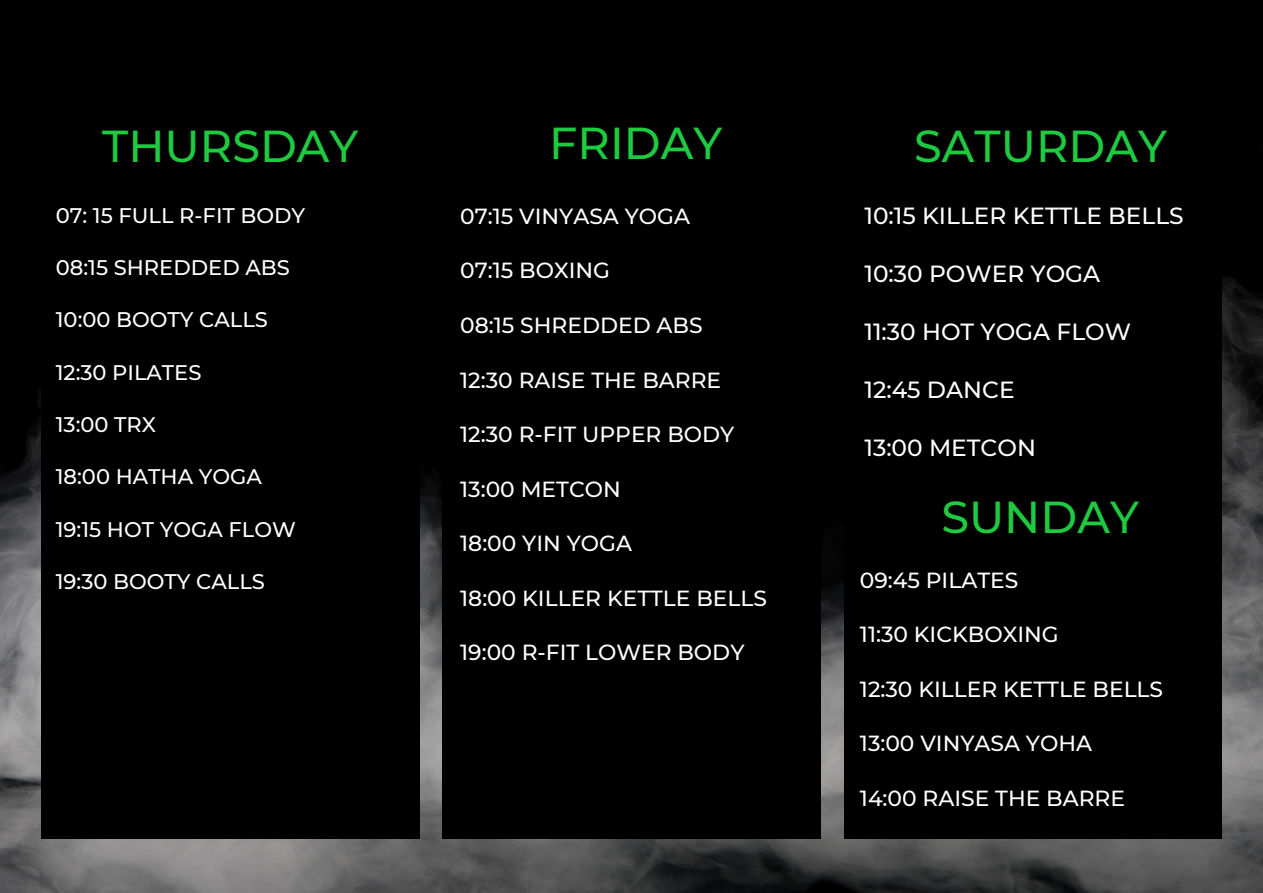
<style>
.page{position:relative;width:1263px;height:893px;background:#fff}
.page>*{position:absolute;margin:0;border:0;box-sizing:border-box;transform-origin:0 0}
.t1{font:500 44.62px "Montserrat";color:#1eca40}
.t2{font:500 23.33px "Montserrat";color:#fff}
.t3{font:500 21.83px "Montserrat";color:#fff}
.t4{font:500 21.08px "Montserrat";color:#fff}
</style>
<div class="page">
<img style="left:0;top:0;width:1263px;height:893px">
<div style="left:443px;top:89px;width:378px;height:750px;background:#000"></div>
<div style="left:42px;top:89px;width:378px;height:750px;background:#000"></div>
<div style="left:844px;top:89px;width:377px;height:750px;background:#000"></div>
<p class="t1" style="left:102px;top:119px;width:258px">THURSDAY</p>
<p class="t1" style="left:549px;top:115px;width:174px">FRIDAY</p>
<p class="t1" style="left:914px;top:119px;width:254px">SATURDAY</p>
<p class="t4" style="left:56px;top:202px;width:251px">07: 15 FULL R-FIT BODY</p>
<p class="t4" style="left:56px;top:254px;width:236px">08:15 SHREDDED ABS</p>
<p class="t4" style="left:56px;top:307px;width:214px">10:00 BOOTY CALLS</p>
<p class="t4" style="left:56px;top:359px;width:147px">12:30 PILATES</p>
<p class="t4" style="left:56px;top:411px;width:102px">13:00 TRX</p>
<p class="t4" style="left:56px;top:464px;width:208px">18:00 HATHA YOGA</p>
<p class="t4" style="left:56px;top:516px;width:241px">19:15 HOT YOGA FLOW</p>
<p class="t4" style="left:56px;top:568px;width:211px">19:30 BOOTY CALLS</p>
<p class="t3" style="left:460px;top:203px;width:231px">07:15 VINYASA YOGA</p>
<p class="t3" style="left:460px;top:257px;width:151px">07:15 BOXING</p>
<p class="t3" style="left:460px;top:312px;width:244px">08:15 SHREDDED ABS</p>
<p class="t3" style="left:460px;top:366px;width:262px">12:30 RAISE THE BARRE</p>
<p class="t3" style="left:460px;top:421px;width:276px">12:30 R-FIT UPPER BODY</p>
<p class="t3" style="left:460px;top:475px;width:162px">13:00 METCON</p>
<p class="t3" style="left:460px;top:530px;width:173px">18:00 YIN YOGA</p>
<p class="t3" style="left:460px;top:584px;width:308px">18:00 KILLER KETTLE BELLS</p>
<p class="t3" style="left:460px;top:639px;width:286px">19:00 R-FIT LOWER BODY</p>
<p class="t2" style="left:864px;top:202px;width:321px">10:15 KILLER KETTLE BELLS</p>
<p class="t2" style="left:864px;top:260px;width:237px">10:30 POWER YOGA</p>
<p class="t2" style="left:864px;top:318px;width:268px">11:30 HOT YOGA FLOW</p>
<p class="t2" style="left:864px;top:376px;width:152px">12:45 DANCE</p>
<p class="t2" style="left:864px;top:434px;width:173px">13:00 METCON</p>
<p class="t1" style="left:941px;top:490px;width:199px">SUNDAY</p>
<p class="t3" style="left:860px;top:566px;width:160px">09:45 PILATES</p>
<p class="t3" style="left:860px;top:621px;width:200px">11:30 KICKBOXING</p>
<p class="t3" style="left:860px;top:676px;width:305px">12:30 KILLER KETTLE BELLS</p>
<p class="t3" style="left:860px;top:730px;width:234px">13:00 VINYASA YOHA</p>
<p class="t3" style="left:860px;top:785px;width:267px">14:00 RAISE THE BARRE</p>
</div>
